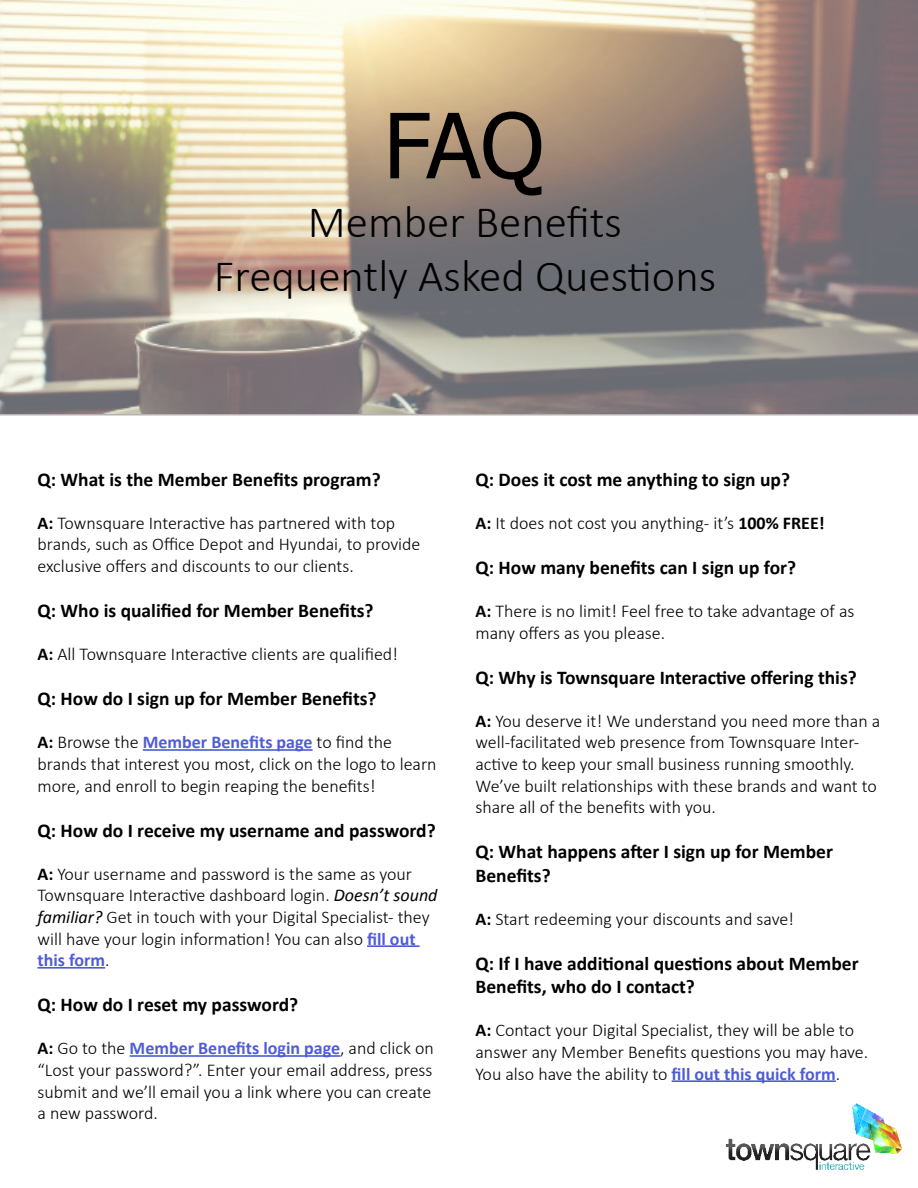
<style>
.page{position:relative;width:918px;height:1188px;background:#fff}
.page>*{position:absolute;margin:0;border:0;box-sizing:border-box;transform-origin:0 0}
.t1{font:90px "Tahoma";color:#000}
.t2{font:300 45px "Calibri";color:#000}
.t3{font:700 19.5px "Calibri";color:#000}
.t4{font:300 18px/21.6px "Calibri";color:#000}
.s1{font-weight:700}
.s2{font-weight:700;color:#4f5cd6}
.s3{font-weight:400;font-style:italic}
</style>
<div class="page">
<svg style="left:0;top:0;width:918px;height:416px;background:#a99d92"></svg>
<hr style="left:143px;top:749px;width:170px;height:2px;background:#4f5cd6">
<hr style="left:367px;top:945px;width:53px;height:2px;background:#4f5cd6">
<hr style="left:38px;top:967px;width:67px;height:2px;background:#4f5cd6">
<hr style="left:130px;top:1055px;width:210px;height:2px;background:#4f5cd6">
<hr style="left:672px;top:1080px;width:164px;height:2px;background:#4f5cd6">
<img style="left:725px;top:1103px;width:177px;height:67px">
<p class="t1" style="left:384px;top:85px;width:162px">FAQ</p>
<p class="t2" style="left:308px;top:194px;width:316px">Member Benefits</p>
<p class="t2" style="left:214px;top:248px;width:504px">Frequently Asked Questions</p>
<p class="t3" style="left:38px;top:467px;width:345px">Q: What is the Member Benefits program?</p>
<p class="t4" style="left:38px;top:511px;width:385px"><span class="s1">A:</span> Townsquare Interactive has partnered with top brands, such as Office Depot and Hyundai, to provide exclusive offers and discounts to our clients.</p>
<p class="t3" style="left:38px;top:598px;width:338px">Q: Who is qualified for Member Benefits?</p>
<p class="t4" style="left:38px;top:643px;width:362px"><span class="s1">A:</span> All Townsquare Interactive clients are qualified!</p>
<p class="t3" style="left:38px;top:686px;width:341px">Q: How do I sign up for Member Benefits?</p>
<p class="t4" style="left:38px;top:731px;width:401px"><span class="s1">A:</span> Browse the <span class="s2">Member Benefits page</span> to find the brands that interest you most, click on the logo to learn more, and enroll to begin reaping the benefits!</p>
<p class="t3" style="left:38px;top:818px;width:400px">Q: How do I receive my username and password?</p>
<p class="t4" style="left:38px;top:862px;width:402px"><span class="s1">A:</span> Your username and password is the same as your Townsquare Interactive dashboard login. <span class="s3">Doesn’t sound familiar?</span> Get in touch with your Digital Specialist- they will have your login information! You can also <span class="s2">fill out this form</span>.</p>
<p class="t3" style="left:38px;top:992px;width:262px">Q: How do I reset my password?</p>
<p class="t4" style="left:38px;top:1037px;width:398px"><span class="s1">A:</span> Go to the <span class="s2">Member Benefits login page</span>, and click on “Lost your password?”. Enter your email address, press submit and we’ll email you a link where you can create a new password.</p>
<p class="t3" style="left:476px;top:467px;width:316px">Q: Does it cost me anything to sign up?</p>
<p class="t4" style="left:476px;top:511px;width:351px"><span class="s1">A:</span> It does not cost you anything- it’s <span class="s1">100% FREE!</span></p>
<p class="t3" style="left:476px;top:555px;width:322px">Q: How many benefits can I sign up for?</p>
<p class="t4" style="left:476px;top:599px;width:381px"><span class="s1">A:</span> There is no limit! Feel free to take advantage of as many offers as you please.</p>
<p class="t3" style="left:476px;top:665px;width:383px">Q: Why is Townsquare Interactive offering this?</p>
<p class="t4" style="left:476px;top:709px;width:406px"><span class="s1">A:</span> You deserve it! We understand you need more than a well-facilitated web presence from Townsquare Inter&shy;active to keep your small business running smoothly.<br>We’ve built relationships with these brands and want to share all of the benefits with you.</p>
<p class="t3" style="left:476px;top:839px;width:359px">Q: What happens after I sign up for Member</p>
<p class="t3" style="left:476px;top:863px;width:77px">Benefits?</p>
<p class="t4" style="left:476px;top:907px;width:320px"><span class="s1">A:</span> Start redeeming your discounts and save!</p>
<p class="t3" style="left:476px;top:951px;width:385px">Q: If I have additional questions about Member</p>
<p class="t3" style="left:476px;top:974px;width:221px">Benefits, who do I contact?</p>
<p class="t4" style="left:476px;top:1019px;width:394px"><span class="s1">A:</span> Contact your Digital Specialist, they will be able to answer any Member Benefits questions you may have.<br>You also have the ability to <span class="s2">fill out this quick form</span>.</p>
</div>
